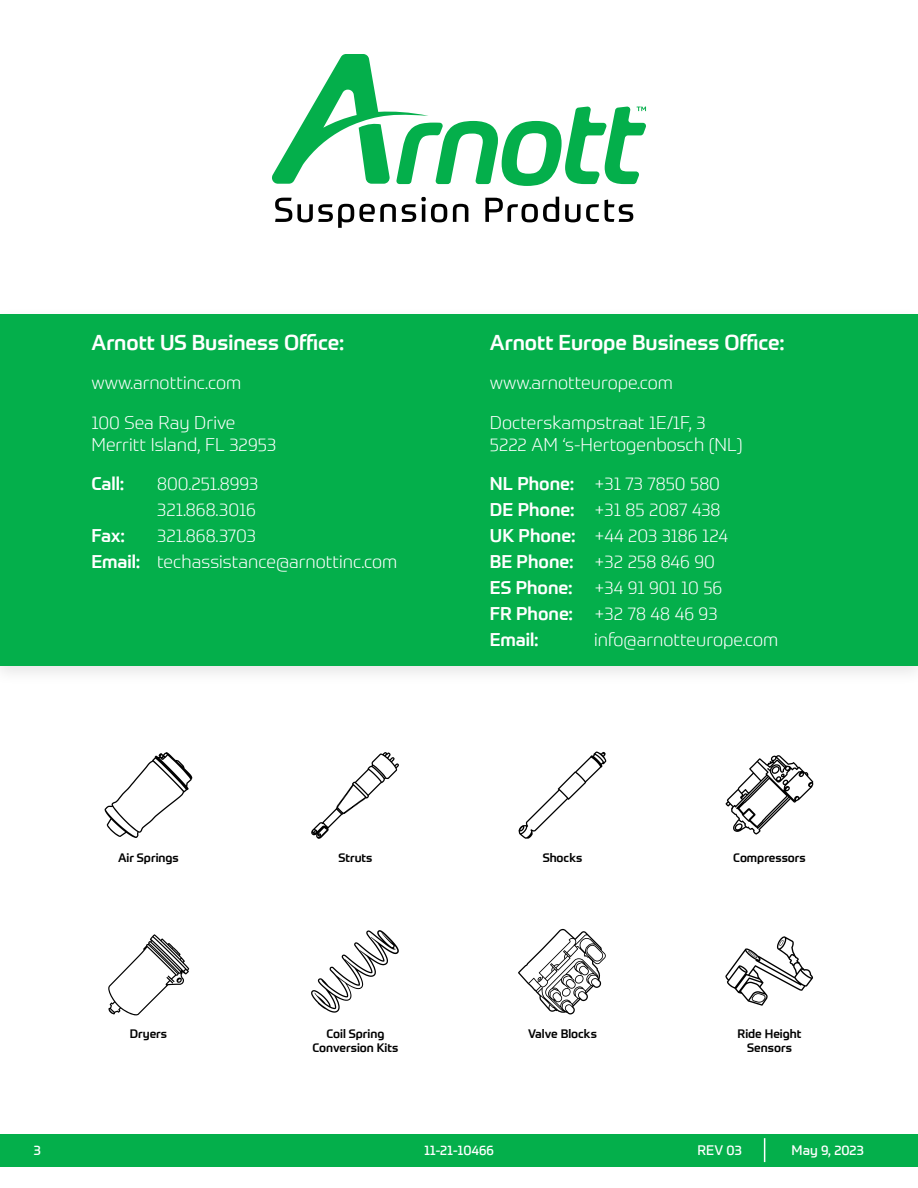
<style>
.page{position:relative;width:918px;height:1188px;background:#fff}
.page>*{position:absolute;margin:0;border:0;box-sizing:border-box;transform-origin:0 0}
.t1{font:500 21px "Prometo";color:#fff}
.t2{font:300 18px/26px "Prometo";color:#fff}
.t3{font:500 18px "Prometo";letter-spacing:-.01em;color:#fff}
.t4{font:13.5px "Prometo";color:#fff}
.t5{font:500 12px/13.5px "Prometo";color:#000;text-align:center}
.s1{font-weight:500}
</style>
<div class="page">
<div style="left:0;top:1134px;width:918px;height:32px;background:#04af4b"></div>
<svg style="left:764px;top:1138px;width:1px;height:24px"></svg>
<div style="left:0;top:306px;width:918px;height:381px;background:#000;opacity:.1"></div>
<div style="left:0;top:314px;width:918px;height:351px;background:#04af4b"></div>
<svg style="left:311px;top:752px;width:88px;height:87px"></svg>
<svg style="left:311px;top:930px;width:88px;height:83px"></svg>
<svg style="left:108px;top:934px;width:82px;height:82px"></svg>
<svg style="left:104px;top:752px;width:88px;height:86px"></svg>
<svg style="left:518px;top:751px;width:89px;height:88px"></svg>
<svg style="left:518px;top:929px;width:88px;height:85px"></svg>
<svg style="left:725px;top:936px;width:88px;height:70px"></svg>
<svg style="left:726px;top:755px;width:88px;height:79px"></svg>
<svg style="left:275px;top:197px;width:358px;height:31px"></svg>
<svg style="left:272px;top:54px;width:374px;height:132px"></svg>
<svg style="left:637px;top:107px;width:9px;height:4px"></svg>
<p class="t1" style="left:91px;top:329px;width:254px">Arnott US Business Office:</p>
<p class="t1" style="left:490px;top:329px;width:296px">Arnott Europe Business Office:</p>
<p class="t2" style="left:91px;top:370px;width:151px">www.arnottinc.com</p>
<p class="t2" style="left:490px;top:370px;width:185px">www.arnotteurope.com</p>
<p class="t2" style="left:91px;top:412px;width:186px;line-height:21.6px">100 Sea Ray Drive<br>Merritt Island, FL 32953</p>
<p class="t2" style="left:490px;top:412px;width:254px;line-height:21.6px">Docterskampstraat 1E/1F, 3<br>5222 AM ‘s-Hertogenbosch (NL)</p>
<p class="t3" style="left:91px;top:473px;width:34px">Call:</p>
<p class="t2" style="left:157px;top:471px;width:103px">800.251.8993</p>
<p class="t2" style="left:490px;top:471px;width:232px"><span class="s1">NL Phone:</span> +31 73 7850 580</p>
<p class="t2" style="left:157px;top:497px;width:100px">321.868.3016</p>
<p class="t2" style="left:490px;top:497px;width:232px"><span class="s1">DE Phone:</span> +31 85 2087 438</p>
<p class="t3" style="left:91px;top:525px;width:35px">Fax:</p>
<p class="t2" style="left:157px;top:523px;width:100px">321.868.3703</p>
<p class="t2" style="left:490px;top:523px;width:240px"><span class="s1">UK Phone:</span> +44 203 3186 124</p>
<p class="t2" style="left:91px;top:549px;width:307px"><span class="s1">Email:</span> techassistance@arnottinc.com</p>
<p class="t2" style="left:490px;top:549px;width:234px"><span class="s1">BE Phone:</span> +32 258 846 90<br><span class="s1">ES Phone:</span> +34 91 901 10 56<br><span class="s1">FR Phone:</span> +32 78 48 46 93<br><span class="s1">Email:</span></p>
<p class="t2" style="left:594px;top:626px;width:186px">info@arnotteurope.com</p>
<p class="t5" style="left:118px;top:851px;width:62px">Air Springs</p>
<p class="t5" style="left:543px;top:851px;width:41px">Shocks</p>
<p class="t5" style="left:338px;top:851px;width:36px">Struts</p>
<p class="t5" style="left:733px;top:851px;width:74px">Compressors</p>
<p class="t5" style="left:130px;top:1027px;width:39px">Dryers</p>
<p class="t5" style="left:313px;top:1027px;width:87px">Coil Spring<br>Conversion Kits</p>
<p class="t5" style="left:528px;top:1027px;width:70px">Valve Blocks</p>
<p class="t5" style="left:738px;top:1027px;width:65px">Ride Height<br>Sensors</p>
<p class="t4" style="left:34px;top:1142px;width:9px">3</p>
<p class="t4" style="left:424px;top:1142px;width:71px">11-21-10466</p>
<p class="t4" style="left:698px;top:1142px;width:46px">REV 03</p>
<p class="t4" style="left:792px;top:1142px;width:74px">May 9, 2023</p>
</div>
